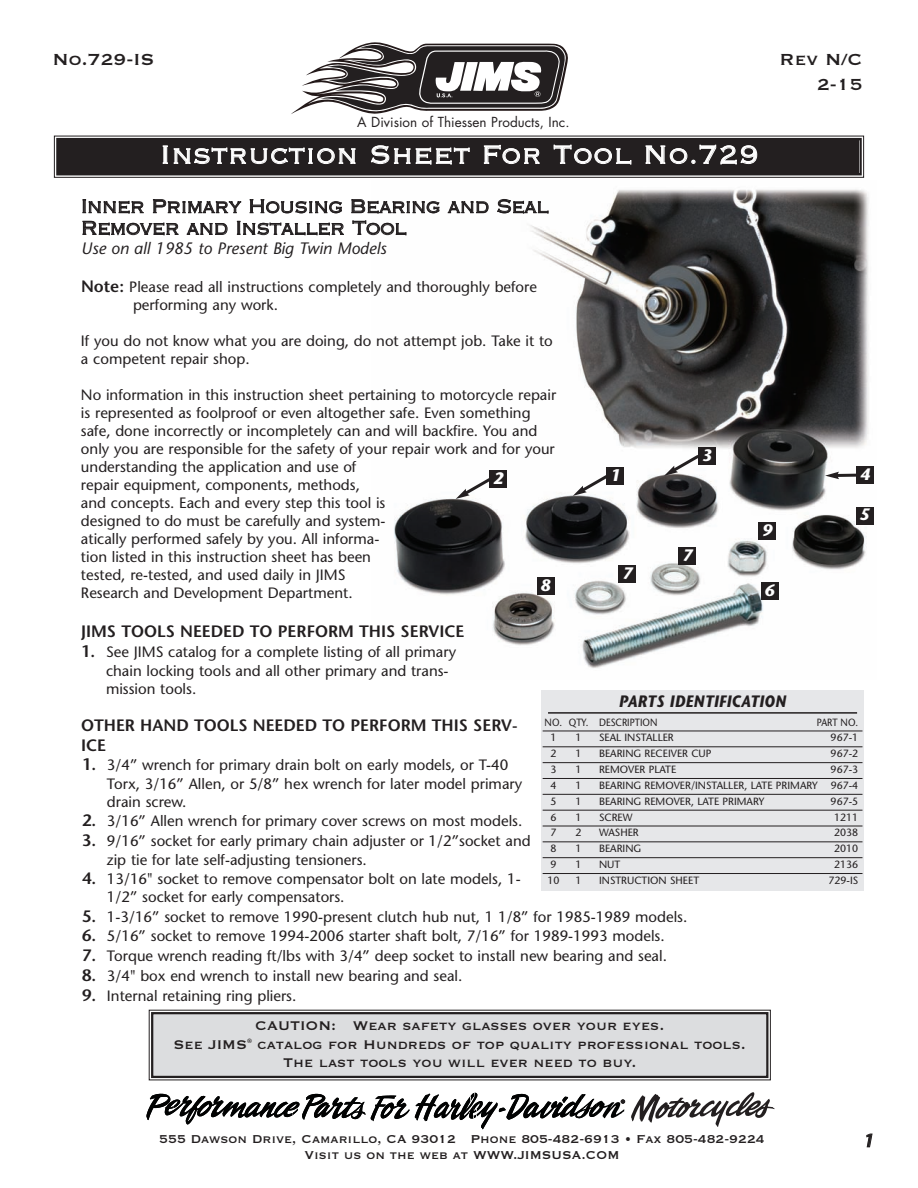
<style>
.page{position:relative;width:918px;height:1188px;background:#fff}
.page>*{position:absolute;margin:0;border:0;box-sizing:border-box;transform-origin:0 0}
.t1{font:33px "Copperplate Thirty Two BC";letter-spacing:.005em;color:#fff}
.t2{font:21px/25.2px "Copperplate Thirty One BC";color:#231f20;text-align:right}
.t3{font:18px/21.8px "Copperplate Thirty Two AB";color:#231f20}
.t4{font:italic 600 18px "Stone Sans";color:#231f20}
.t5{font:italic 700 16.65px "Stone Sans";color:#fff}
.t6{font:16.5px/18.3px "Copperplate Thirty One BC";color:#231f20;text-align:center}
.t7{font:600 16.5px/19.8px "Stone Sans";color:#231f20}
.t8{font:italic 16.5px "Stone Sans";color:#231f20}
.t9{font:italic 700 16.5px "Stone Sans";letter-spacing:.02em;color:#231f20;scale:.9 1}
.t10{font:15px/18px "Stone Sans";color:#231f20}
.t11{font:15px "Copperplate Thirty One BC";color:#231f20}
.t12{font:13.5px "Futura";color:#231f20}
.t13{font:10.5px "Stone Sans";color:#231f20}
.t14{font:10.5px "Stone Sans";color:#231f20;scale:.9 1}
.s1{font-weight:600;font-size:16.5px}
</style>
<div class="page">
<svg style="left:291px;top:42px;width:277px;height:72px"></svg>
<div style="left:152px;top:1013px;width:615px;height:64px;background:#dcdddf"></div>
<div style="left:151px;top:1012px;width:617px;height:66px;border:2px solid #231f20"></div>
<svg style="left:631px;top:1092px;width:144px;height:35px"></svg>
<svg style="left:146px;top:1093px;width:479px;height:36px"></svg>
<div style="left:58px;top:140px;width:802px;height:33px;background:#231f20"></div>
<div style="left:54px;top:136px;width:810px;height:42px;border:1px solid #231f20"></div>
<div style="left:56px;top:138px;width:806px;height:37px;border:2px solid #231f20"></div>
<img style="left:394px;top:189px;width:480px;height:479px">
<div style="left:606px;top:467px;width:18px;height:18px;background:#231f20"></div>
<svg style="left:573px;top:472px;width:38px;height:24px"></svg>
<div style="left:489px;top:470px;width:18px;height:18px;background:#231f20"></div>
<svg style="left:456px;top:475px;width:38px;height:24px"></svg>
<div style="left:698px;top:447px;width:18px;height:18px;background:#231f20"></div>
<svg style="left:664px;top:452px;width:38px;height:24px"></svg>
<div style="left:856px;top:466px;width:18px;height:18px;background:#231f20"></div>
<svg style="left:825px;top:472px;width:31px;height:7px"></svg>
<div style="left:856px;top:507px;width:17px;height:18px;background:#231f20"></div>
<div style="left:761px;top:583px;width:17px;height:17px;background:#231f20"></div>
<div style="left:537px;top:577px;width:17px;height:18px;background:#231f20"></div>
<div style="left:618px;top:565px;width:18px;height:18px;background:#231f20"></div>
<div style="left:678px;top:547px;width:18px;height:18px;background:#231f20"></div>
<div style="left:758px;top:522px;width:18px;height:18px;background:#231f20"></div>
<div style="left:541px;top:690px;width:323px;height:201px;background:#e6e7e9"></div>
<hr style="left:548px;top:712px;width:309px;height:2px;background:#231f20">
<hr style="left:543px;top:731px;width:319px;height:1px;background:#231f20">
<hr style="left:543px;top:746px;width:319px;height:1px;background:#231f20">
<hr style="left:543px;top:762px;width:319px;height:1px;background:#231f20">
<hr style="left:543px;top:778px;width:319px;height:1px;background:#231f20">
<hr style="left:543px;top:794px;width:319px;height:1px;background:#231f20">
<hr style="left:543px;top:810px;width:319px;height:1px;background:#231f20">
<hr style="left:543px;top:826px;width:319px;height:1px;background:#231f20">
<hr style="left:543px;top:841px;width:319px;height:1px;background:#231f20">
<hr style="left:543px;top:857px;width:319px;height:1px;background:#231f20">
<hr style="left:543px;top:873px;width:319px;height:1px;background:#231f20">
<h2 class="t2" style="left:52px;top:45px;width:104px">No.729-IS</h2>
<p class="t12" style="left:357px;top:116px;width:214px">A Division of Thiessen Products, Inc.</p>
<h1 class="t1" style="left:160px;top:133px;width:601px">Instruction Sheet For Tool No.729</h1>
<h2 class="t2" style="left:780px;top:45px;width:84px">Rev N/C<br>2-15</h2>
<p class="t3" style="left:81px;top:197px;width:469px">Inner Primary Housing Bearing and Seal<br>Remover and Installer Tool</p>
<p class="t8" style="left:81px;top:242px;width:307px">Use on all 1985 to Present Big Twin Models</p>
<p class="t10" style="left:133px;top:279px;width:406px;line-height:18.8px;text-indent:-52px"><span class="s1">Note:</span> Please read all instructions completely and thoroughly before performing any work.</p>
<p class="t10" style="left:81px;top:334px;width:473px">If you do not know what you are doing, do not attempt job. Take it to a competent repair shop.</p>
<p class="t10" style="left:81px;top:388px;width:477px">No information in this instruction sheet pertaining to motorcycle repair is represented as foolproof or even altogether safe. Even something safe, done incorrectly or incompletely can and will backfire. You and only you are responsible for the safety of your repair work and for your understanding the application and use of<br>repair equipment, components, methods,<br>and concepts. Each and every step this tool is<br>designed to do must be carefully and system-<br>atically performed safely by you. All informa-<br>tion listed in this instruction sheet has been<br>tested, re-tested, and used daily in JIMS<br>Research and Development Department.</p>
<p class="t7" style="left:81px;top:623px;width:385px">JIMS TOOLS NEEDED TO PERFORM THIS SERVICE</p>
<p class="t10" style="left:106px;top:644px;width:352px;text-indent:-25px"><span class="s1">1.</span> See JIMS catalog for a complete listing of all primary chain locking tools and all other primary and trans&shy;mission tools.</p>
<p class="t7" style="left:81px;top:717px;width:438px">OTHER HAND TOOLS NEEDED TO PERFORM THIS SERV-<br>ICE</p>
<p class="t10" style="left:107px;top:758px;width:417px;text-indent:-25px"><span class="s1">1.</span> 3/4” wrench for primary drain bolt on early models, or T-40<br>Torx, 3/16” Allen, or 5/8” hex wrench for later model primary drain screw.</p>
<p class="t10" style="left:82px;top:813px;width:442px"><span class="s1">2.</span> 3/16” Allen wrench for primary cover screws on most models.</p>
<p class="t10" style="left:107px;top:833px;width:425px;line-height:18.8px;text-indent:-25px"><span class="s1">3.</span> 9/16” socket for early primary chain adjuster or 1/2”socket and zip tie for late self-adjusting tensioners.</p>
<p class="t10" style="left:107px;top:871px;width:415px;line-height:18.8px;text-indent:-25px"><span class="s1">4.</span> 13/16" socket to remove compensator bolt on late models, 1-<br>1/2” socket for early compensators.</p>
<p class="t10" style="left:82px;top:909px;width:607px"><span class="s1">5.</span> 1-3/16” socket to remove 1990-present clutch hub nut, 1 1/8” for 1985-1989 models.</p>
<p class="t10" style="left:82px;top:929px;width:584px"><span class="s1">6.</span> 5/16” socket to remove 1994-2006 starter shaft bolt, 7/16” for 1989-1993 models.</p>
<p class="t10" style="left:82px;top:948px;width:586px"><span class="s1">7.</span> Torque wrench reading ft/lbs with 3/4” deep socket to install new bearing and seal.</p>
<p class="t10" style="left:82px;top:968px;width:382px"><span class="s1">8.</span> 3/4" box end wrench to install new bearing and seal.</p>
<p class="t10" style="left:82px;top:988px;width:216px"><span class="s1">9.</span> Internal retaining ring pliers.</p>
<p class="t5" style="left:701px;top:448px;width:12px">3</p>
<p class="t5" style="left:860px;top:467px;width:12px">4</p>
<p class="t5" style="left:859px;top:508px;width:12px">5</p>
<p class="t5" style="left:493px;top:471px;width:12px">2</p>
<p class="t5" style="left:610px;top:468px;width:12px">1</p>
<p class="t5" style="left:762px;top:523px;width:12px">9</p>
<p class="t5" style="left:682px;top:548px;width:12px">7</p>
<p class="t5" style="left:622px;top:566px;width:12px">7</p>
<p class="t5" style="left:540px;top:578px;width:12px">8</p>
<p class="t5" style="left:764px;top:584px;width:12px">6</p>
<p class="t9" style="left:619px;top:695px;width:187px">PARTS IDENTIFICATION</p>
<p class="t14" style="left:545px;top:718px;width:127px">NO. QTY. DESCRIPTION</p>
<p class="t14" style="left:817px;top:718px;width:47px">PART NO.</p>
<p class="t13" style="left:550px;top:734px;width:8px">1</p>
<p class="t13" style="left:576px;top:734px;width:8px">1</p>
<p class="t13" style="left:599px;top:734px;width:76px">SEAL INSTALLER</p>
<p class="t13" style="left:831px;top:734px;width:29px">967-1</p>
<p class="t13" style="left:550px;top:750px;width:8px">2</p>
<p class="t13" style="left:576px;top:750px;width:8px">1</p>
<p class="t13" style="left:599px;top:750px;width:114px">BEARING RECEIVER CUP</p>
<p class="t13" style="left:831px;top:750px;width:29px">967-2</p>
<p class="t13" style="left:550px;top:765px;width:8px">3</p>
<p class="t13" style="left:576px;top:765px;width:8px">1</p>
<p class="t13" style="left:599px;top:765px;width:79px">REMOVER PLATE</p>
<p class="t13" style="left:831px;top:765px;width:29px">967-3</p>
<p class="t13" style="left:550px;top:781px;width:8px">4</p>
<p class="t13" style="left:576px;top:781px;width:8px">1</p>
<p class="t13" style="left:599px;top:781px;width:261px">BEARING REMOVER/INSTALLER, LATE PRIMARY 967-4</p>
<p class="t13" style="left:550px;top:797px;width:8px">5</p>
<p class="t13" style="left:576px;top:797px;width:8px">1</p>
<p class="t13" style="left:599px;top:797px;width:167px">BEARING REMOVER, LATE PRIMARY</p>
<p class="t13" style="left:831px;top:797px;width:29px">967-5</p>
<p class="t13" style="left:550px;top:813px;width:8px">6</p>
<p class="t13" style="left:576px;top:813px;width:8px">1</p>
<p class="t13" style="left:599px;top:813px;width:35px">SCREW</p>
<p class="t13" style="left:834px;top:813px;width:26px">1211</p>
<p class="t13" style="left:550px;top:829px;width:8px">7</p>
<p class="t13" style="left:576px;top:829px;width:8px">2</p>
<p class="t13" style="left:599px;top:829px;width:41px">WASHER</p>
<p class="t13" style="left:834px;top:829px;width:26px">2038</p>
<p class="t13" style="left:550px;top:845px;width:8px">8</p>
<p class="t13" style="left:576px;top:845px;width:8px">1</p>
<p class="t13" style="left:599px;top:845px;width:44px">BEARING</p>
<p class="t13" style="left:834px;top:845px;width:26px">2010</p>
<p class="t13" style="left:550px;top:860px;width:8px">9</p>
<p class="t13" style="left:576px;top:860px;width:8px">1</p>
<p class="t13" style="left:599px;top:860px;width:23px">NUT</p>
<p class="t13" style="left:834px;top:860px;width:26px">2136</p>
<p class="t13" style="left:547px;top:876px;width:14px">10</p>
<p class="t13" style="left:576px;top:876px;width:8px">1</p>
<p class="t13" style="left:599px;top:876px;width:102px">INSTRUCTION SHEET</p>
<p class="t13" style="left:828px;top:876px;width:31px">729-IS</p>
<p class="t6" style="left:174px;top:1016px;width:574px">CAUTION: Wear safety glasses over your eyes.<br>See JIMS<sup>®</sup> catalog for Hundreds of top quality professional tools.<br>The last tools you will ever need to buy.</p>
<p class="t11" style="left:159px;top:1129px;width:607px">555 Dawson Drive, Camarillo, CA 93012 Phone 805-482-6913 • Fax 805-482-9224</p>
<p class="t4" style="left:863px;top:1134px;width:12px">1</p>
<p class="t11" style="left:304px;top:1145px;width:317px">Visit us on the web at WWW.JIMSUSA.COM</p>
</div>
